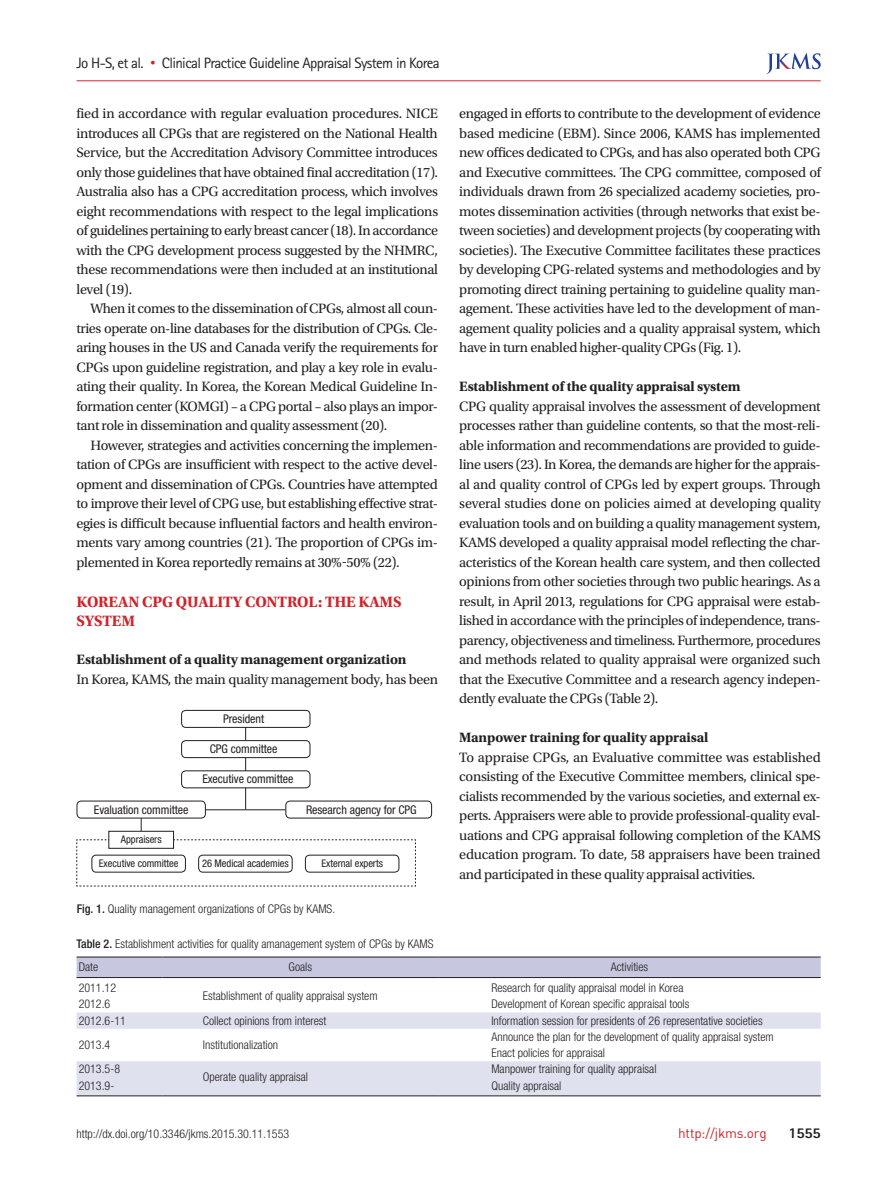
<style>
.page{position:relative;width:893px;height:1191px;background:#fff}
.page>*{position:absolute;margin:0;border:0;box-sizing:border-box;transform-origin:0 0}
.본문-대제목{font:700 15.75px/19.5px "Utopia Std";letter-spacing:-.01em;color:#d1232a}
.하시라{font:15px "Rotis Sans Serif Std";letter-spacing:-.04em;color:#231f20}
.t1{font:800 15px "Rotis Sans Serif Std";color:#231f20}
.본문{font:14.25px/19.5px "Utopia Std";letter-spacing:-.025em;color:#231f20;text-align:justify}
.본문-중제목{font:700 14.25px "Utopia Std";letter-spacing:-.01em;color:#231f20}
.t2{font:13.5px "Dinreg";letter-spacing:-.01em;color:#d1232a}
.표_본문{font:300 condensed 12px "Helvetica Neue LT Std";color:#231f20}
.표_그림_캡션{font:300 condensed 12px "Helvetica Neue LT Std";color:#231f20}
.그림_지문{font:condensed 12px "Helvetica Neue LT Std";letter-spacing:-.005em;color:#231f20}
.그림_지문-2{font:condensed 10.5px "Helvetica Neue LT Std";letter-spacing:-.005em;color:#231f20}
.s1{font-family:"Dotum";color:#d1232a}
.s2{font-weight:500}
</style>
<div class="page">
<hr style="left:77px;top:80px;width:744px;height:1px;background:#d1232a">
<svg style="left:766px;top:53px;width:55px;height:21px"></svg>
<div style="left:77px;top:957px;width:744px;height:20px;background:#c7c7e0"></div>
<svg style="left:77px;top:1012px;width:744px;height:83px;fill:#e0e1ee"></svg>
<hr style="left:77px;top:956px;width:85px;height:1px;background:#231f20">
<hr style="left:162px;top:956px;width:276px;height:1px;background:#231f20">
<hr style="left:438px;top:956px;width:383px;height:1px;background:#231f20">
<hr style="left:77px;top:977px;width:85px;height:1px;background:#231f20">
<hr style="left:162px;top:977px;width:276px;height:1px;background:#231f20">
<hr style="left:438px;top:977px;width:383px;height:1px;background:#231f20">
<hr style="left:77px;top:1095px;width:85px;height:1px;background:#231f20">
<hr style="left:162px;top:1095px;width:276px;height:1px;background:#231f20">
<hr style="left:438px;top:1095px;width:383px;height:1px;background:#231f20">
<svg style="left:76px;top:839px;width:340px;height:47px"></svg>
<hr style="left:245px;top:721px;width:1px;height:88px;background:#231f20">
<hr style="left:206px;top:809px;width:80px;height:1px;background:#231f20">
<svg style="left:141px;top:818px;width:1px;height:13px"></svg>
<div style="left:92px;top:855px;width:94px;height:17px;border:1px solid #231f20;border-radius:4px"></div>
<div style="left:198px;top:855px;width:94px;height:17px;border:1px solid #231f20;border-radius:4px"></div>
<div style="left:305px;top:855px;width:94px;height:17px;border:1px solid #231f20;border-radius:4px"></div>
<div style="left:182px;top:710px;width:128px;height:17px;background:#fff;border-radius:4px"></div>
<div style="left:181px;top:710px;width:129px;height:17px;border:1px solid #231f20;border-radius:4px"></div>
<div style="left:182px;top:740px;width:128px;height:17px;background:#fff;border-radius:4px"></div>
<div style="left:181px;top:740px;width:129px;height:18px;border:1px solid #231f20;border-radius:4px"></div>
<div style="left:182px;top:771px;width:128px;height:17px;background:#fff;border-radius:4px"></div>
<div style="left:181px;top:770px;width:129px;height:18px;border:1px solid #231f20;border-radius:4px"></div>
<div style="left:77px;top:801px;width:129px;height:17px;border:1px solid #231f20;border-radius:4px"></div>
<div style="left:286px;top:801px;width:146px;height:17px;border:1px solid #231f20;border-radius:4px"></div>
<div style="left:109px;top:831px;width:65px;height:17px;background:#fff"></div>
<div style="left:109px;top:831px;width:65px;height:17px;border:1px solid #231f20"></div>
<p class="하시라" style="left:77px;top:54px;width:365px">Jo H-S, et al. <span class="s1">•</span> Clinical Practice Guideline Appraisal System in Korea</p>
<p class="본문" style="left:77px;top:104px;width:363px">fied in accordance with regular evaluation procedures. NICE introduces all CPGs that are registered on the National Health Service, but the Accreditation Advisory Committee introduces only those guidelines that have obtained final accreditation (17).<br>Australia also has a CPG accreditation process, which involves eight recommendations with respect to the legal implications of guidelines pertaining to early breast cancer (18). In accordance with the CPG development process suggested by the NHMRC, these recommendations were then included at an institutional level (19).</p>
<p class="본문" style="left:77px;top:299px;width:363px;text-align:left;text-indent:14px">When it comes to the dissemination of CPGs, almost all coun&shy;tries operate on-line databases for the distribution of CPGs. Cle&shy;aring houses in the US and Canada verify the requirements for CPGs upon guideline registration, and play a key role in evalu&shy;ating their quality. In Korea, the Korean Medical Guideline In&shy;formation center (KOMGI) – a CPG portal – also plays an impor&shy;tant role in dissemination and quality assessment (20).</p>
<p class="본문" style="left:77px;top:435px;width:363px;text-indent:14px">However, strategies and activities concerning the implemen&shy;tation of CPGs are insufficient with respect to the active devel&shy;opment and dissemination of CPGs. Countries have attempted to improve their level of CPG use, but establishing effective strat&shy;egies is difficult because influential factors and health environ&shy;ments vary among countries (21). The proportion of CPGs im&shy;plemented in Korea reportedly remains at 30%‒50% (22).</p>
<p class="본문-대제목" style="left:77px;top:592px;width:327px">KOREAN CPG QUALITY CONTROL: THE KAMS<br>SYSTEM</p>
<p class="본문-중제목" style="left:77px;top:651px;width:331px">Establishment of a quality management organization</p>
<p class="본문" style="left:77px;top:669px;width:363px">In Korea, KAMS, the main quality management body, has been</p>
<p class="그림_지문" style="left:223px;top:711px;width:43px">President</p>
<p class="그림_지문" style="left:210px;top:742px;width:69px">CPG committee</p>
<p class="그림_지문" style="left:202px;top:772px;width:93px">Executive committee</p>
<p class="그림_지문" style="left:94px;top:802px;width:96px">Evaluation committee</p>
<p class="그림_지문" style="left:306px;top:802px;width:112px">Research agency for CPG</p>
<p class="그림_지문-2" style="left:121px;top:833px;width:42px">Appraisers</p>
<p class="그림_지문-2" style="left:99px;top:857px;width:81px">Executive committee</p>
<p class="그림_지문-2" style="left:202px;top:857px;width:88px">26 Medical academies</p>
<p class="그림_지문-2" style="left:321px;top:857px;width:63px">External experts</p>
<p class="표_그림_캡션" style="left:77px;top:902px;width:260px"><span class="s2">Fig. 1.</span> Quality management organizations of CPGs by KAMS.</p>
<p class="본문" style="left:459px;top:104px;width:363px">engaged in efforts to contribute to the development of evidence based medicine (EBM). Since 2006, KAMS has implemented new offices dedicated to CPGs, and has also operated both CPG and Executive committees. The CPG committee, composed of individuals drawn from 26 specialized academy societies, pro&shy;motes dissemination activities (through networks that exist be&shy;tween societies) and development projects (by cooperating with societies). The Executive Committee facilitates these practices by developing CPG-related systems and methodologies and by promoting direct training pertaining to guideline quality man&shy;agement. These activities have led to the development of man&shy;agement quality policies and a quality appraisal system, which have in turn enabled higher-quality CPGs (Fig. 1).</p>
<p class="본문-중제목" style="left:459px;top:378px;width:283px">Establishment of the quality appraisal system</p>
<p class="본문" style="left:459px;top:396px;width:363px">CPG quality appraisal involves the assessment of development processes rather than guideline contents, so that the most-reli&shy;able information and recommendations are provided to guide&shy;line users (23). In Korea, the demands are higher for the apprais&shy;al and quality control of CPGs led by expert groups. Through several studies done on policies aimed at developing quality evaluation tools and on building a quality management system, KAMS developed a quality appraisal model reflecting the char&shy;acteristics of the Korean health care system, and then collected opinions from other societies through two public hearings. As a result, in April 2013, regulations for CPG appraisal were estab&shy;lished in accordance with the principles of independence, trans&shy;parency, objectiveness and timeliness. Furthermore, procedures and methods related to quality appraisal were organized such that the Executive Committee and a research agency indepen&shy;dently evaluate the CPGs (Table 2).</p>
<p class="본문-중제목" style="left:459px;top:729px;width:251px">Manpower training for quality appraisal</p>
<p class="본문" style="left:459px;top:747px;width:363px">To appraise CPGs, an Evaluative committee was established consisting of the Executive Committee members, clinical spe&shy;cialists recommended by the various societies, and external ex&shy;perts. Appraisers were able to provide professional-quality eval&shy;uations and CPG appraisal following completion of the KAMS education program. To date, 58 appraisers have been trained and participated in these quality appraisal activities.</p>
<p class="표_그림_캡션" style="left:77px;top:937px;width:358px"><span class="s2">Table 2.</span> Establishment activities for quality amanagement system of CPGs by KAMS</p>
<p class="표_본문" style="left:79px;top:960px;width:21px">Date</p>
<p class="표_본문" style="left:289px;top:960px;width:25px">Goals</p>
<p class="표_본문" style="left:611px;top:960px;width:39px">Activities</p>
<p class="표_본문" style="left:79px;top:981px;width:39px">2011.12</p>
<p class="표_본문" style="left:203px;top:989px;width:176px">Establishment of quality appraisal system</p>
<p class="표_본문" style="left:491px;top:981px;width:194px">Research for quality appraisal model in Korea</p>
<p class="표_본문" style="left:79px;top:997px;width:33px">2012.6</p>
<p class="표_본문" style="left:491px;top:997px;width:200px">Development of Korean specific appraisal tools</p>
<p class="표_본문" style="left:79px;top:1013px;width:49px">2012.6-11</p>
<p class="표_본문" style="left:203px;top:1013px;width:125px">Collect opinions from interest</p>
<p class="표_본문" style="left:491px;top:1013px;width:273px">Information session for presidents of 26 representative societies</p>
<p class="표_본문" style="left:79px;top:1037px;width:33px">2013.4</p>
<p class="표_본문" style="left:203px;top:1037px;width:77px">Institutionalization</p>
<p class="표_본문" style="left:491px;top:1029px;width:284px">Announce the plan for the development of quality appraisal system</p>
<p class="표_본문" style="left:491px;top:1046px;width:115px">Enact policies for appraisal</p>
<p class="표_본문" style="left:491px;top:1062px;width:167px">Manpower training for quality appraisal</p>
<p class="표_본문" style="left:79px;top:1062px;width:43px">2013.5-8</p>
<p class="표_본문" style="left:203px;top:1070px;width:107px">Operate quality appraisal</p>
<p class="표_본문" style="left:79px;top:1078px;width:37px">2013.9-</p>
<p class="표_본문" style="left:491px;top:1078px;width:72px">Quality appraisal</p>
<p class="표_그림_캡션" style="left:77px;top:1126px;width:214px">http://dx.doi.org/10.3346/jkms.2015.30.11.1553</p>
<p class="t2" style="left:678px;top:1124px;width:90px">http://jkms.org</p>
<p class="t1" style="left:788px;top:1123px;width:34px">1555</p>
</div>
